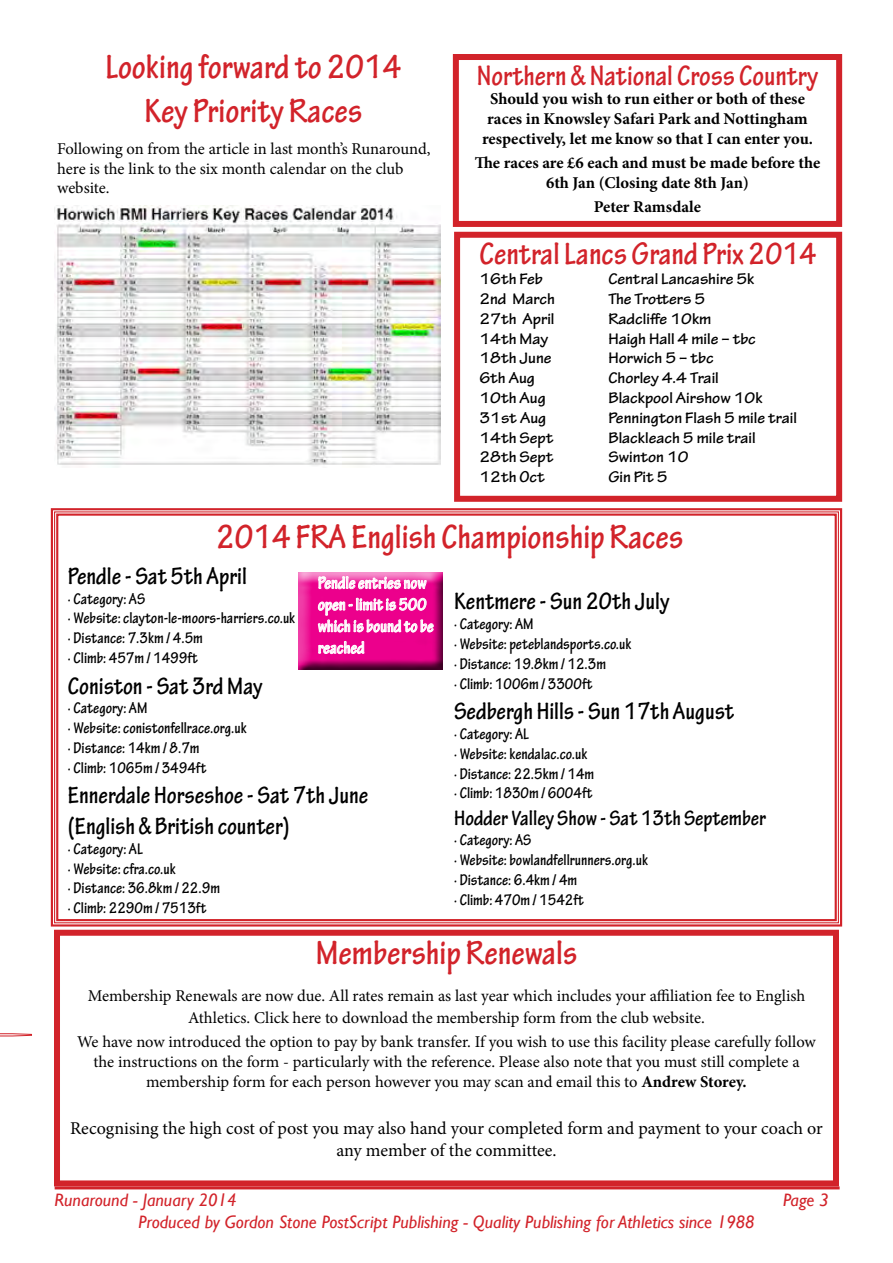
<style>
.page{position:relative;width:893px;height:1263px;background:#fff}
.page>*{position:absolute;margin:0;border:0;box-sizing:border-box;transform-origin:0 0}
.t1{font:700 condensed 36px/43.2px "Tekton Pro";color:#d2232a;text-align:center}
.t2{font:700 condensed 33px "Tekton Pro";color:#d2232a}
.t3{font:700 condensed 30px "Tekton Pro";color:#d2232a}
.t4{font:700 condensed 25.5px/30.6px "Tekton Pro";color:#000}
.t5{font:700 condensed 22.5px "Tekton Pro";color:#000}
.t6{font:italic 18px "Gill Sans";color:#d2232a}
.t7{font:18px/21.6px "Minion Pro";letter-spacing:-.005em;color:#000;text-align:center}
.t8{font:700 condensed 18px/21.6px "Tekton Pro";color:#fff}
.t9{font:16.5px/19.8px "Minion Pro";letter-spacing:-.005em;color:#000;text-align:center}
.t10{font:700 condensed 16.5px/19.8px "Tekton Pro";color:#000}
.t11{font:700 16.5px "Tekton Pro";color:#000}
.t12{font:700 16.5px/19.8px "Minion Pro";color:#000;text-align:center}
.s1{font-weight:700}
</style>
<div class="page">
<hr style="left:55px;top:1186px;width:785px;height:3px;background:#d2232a">
<svg style="left:50px;top:508px;width:793px;height:419px"></svg>
<div style="left:56px;top:513px;width:781px;height:408px;border:2px solid #d2232a"></div>
<div style="left:54px;top:930px;width:785px;height:256px;border:6px solid #d2232a"></div>
<img style="left:54px;top:206px;width:386px;height:260px">
<div style="left:453px;top:54px;width:389px;height:173px;border:6px solid #d2232a"></div>
<div style="left:454px;top:232px;width:388px;height:270px;border:6px solid #d2232a"></div>
<div style="left:288px;top:571px;width:161px;height:101px;background:#fff"></div>
<div style="left:293px;top:571px;width:162px;height:101px;background:#000;opacity:.75"></div>
<svg style="left:0;top:1033px;width:32px;height:4px"></svg>
<h1 class="t1" style="left:105px;top:46px;width:297px">Looking forward to 2014<br>Key Priority Races</h1>
<p class="t9" style="left:57px;top:139px;width:375px;text-align:left">Following on from the article in last month’s Runaround, here is the link to the six month calendar on the club website.</p>
<h3 class="t3" style="left:477px;top:58px;width:343px">Northern &amp; National Cross Country</h3>
<p class="t12" style="left:482px;top:89px;width:332px">Should you wish to run either or both of these races in Knowsley Safari Park and Nottingham respectively, let me know so that I can enter you.</p>
<p class="t12" style="left:475px;top:153px;width:347px">The races are £6 each and must be made before the<br>6th Jan (Closing date 8th Jan)</p>
<p class="t12" style="left:594px;top:197px;width:109px">Peter Ramsdale</p>
<h2 class="t2" style="left:480px;top:235px;width:339px">Central Lancs Grand Prix 2014</h2>
<p class="t11" style="left:479px;top:269px;width:65px">16th Feb</p>
<p class="t11" style="left:608px;top:269px;width:148px">Central Lancashire 5k</p>
<p class="t11" style="left:479px;top:289px;width:77px">2nd March</p>
<p class="t11" style="left:608px;top:289px;width:98px">The Trotters 5</p>
<p class="t11" style="left:479px;top:309px;width:77px">27th April</p>
<p class="t11" style="left:608px;top:309px;width:105px">Radcliffe 10km</p>
<p class="t11" style="left:479px;top:329px;width:71px">14th May</p>
<p class="t11" style="left:608px;top:329px;width:149px">Haigh Hall 4 mile – tbc</p>
<p class="t11" style="left:479px;top:349px;width:74px">18th June</p>
<p class="t11" style="left:608px;top:349px;width:107px">Horwich 5 – tbc</p>
<p class="t11" style="left:479px;top:368px;width:57px">6th Aug</p>
<p class="t11" style="left:608px;top:368px;width:112px">Chorley 4.4 Trail</p>
<p class="t11" style="left:479px;top:388px;width:68px">10th Aug</p>
<p class="t11" style="left:608px;top:388px;width:156px">Blackpool Airshow 10k</p>
<p class="t11" style="left:479px;top:408px;width:68px">31st Aug</p>
<p class="t11" style="left:608px;top:408px;width:190px">Pennington Flash 5 mile trail</p>
<p class="t11" style="left:479px;top:428px;width:76px">14th Sept</p>
<p class="t11" style="left:608px;top:428px;width:149px">Blackleach 5 mile trail</p>
<p class="t11" style="left:479px;top:448px;width:76px">28th Sept</p>
<p class="t11" style="left:608px;top:448px;width:82px">Swinton 10</p>
<p class="t11" style="left:479px;top:467px;width:67px">12th Oct</p>
<p class="t11" style="left:608px;top:467px;width:61px">Gin Pit 5</p>
<h1 class="t1" style="left:216px;top:515px;width:468px">2014 FRA English Championship Races</h1>
<h3 class="t4" style="left:68px;top:561px;width:180px">Pendle - Sat 5th April</h3>
<p class="t10" style="left:68px;top:589px;width:229px">· Category: AS<br>· Website: clayton-le-moors-harriers.co.uk · Distance: 7.3km / 4.5m<br>· Climb: 457m / 1499ft</p>
<h3 class="t4" style="left:68px;top:671px;width:196px">Coniston - Sat 3rd May</h3>
<p class="t10" style="left:68px;top:699px;width:180px">· Category: AM<br>· Website: conistonfellrace.org.uk · Distance: 14km / 8.7m<br>· Climb: 1065m / 3494ft</p>
<h3 class="t4" style="left:68px;top:781px;width:302px">Ennerdale Horseshoe - Sat 7th June (English &amp; British counter)</h3>
<p class="t10" style="left:68px;top:839px;width:154px">· Category: AL<br>· Website: cfra.co.uk<br>· Distance: 36.8km / 22.9m · Climb: 2290m / 7513ft</p>
<p class="t8" style="left:318px;top:572px;width:117px">Pendle entries now open - limit is 500 which is bound to be reached</p>
<h3 class="t4" style="left:454px;top:587px;width:217px">Kentmere - Sun 20th July</h3>
<p class="t10" style="left:454px;top:614px;width:179px">· Category: AM<br>· Website: peteblandsports.co.uk · Distance: 19.8km / 12.3m<br>· Climb: 1006m / 3300ft</p>
<h3 class="t4" style="left:454px;top:696px;width:282px">Sedbergh Hills - Sun 17th August</h3>
<p class="t10" style="left:454px;top:724px;width:142px">· Category: AL<br>· Website: kendalac.co.uk · Distance: 22.5km / 14m · Climb: 1830m / 6004ft</p>
<h3 class="t5" style="left:454px;top:805px;width:314px">Hodder Valley Show - Sat 13th September</h3>
<p class="t10" style="left:454px;top:830px;width:195px">· Category: AS<br>· Website: bowlandfellrunners.org.uk · Distance: 6.4km / 4m<br>· Climb: 470m / 1542ft</p>
<h1 class="t1" style="left:316px;top:932px;width:263px">Membership Renewals</h1>
<p class="t9" style="left:88px;top:985px;width:719px;line-height:21.6px">Membership Renewals are now due. All rates remain as last year which includes your affiliation fee to English<br>Athletics. Click here to download the membership form from the club website.</p>
<p class="t9" style="left:77px;top:1032px;width:740px">We have now introduced the option to pay by bank transfer. If you wish to use this facility please carefully follow the instructions on the form - particularly with the reference. Please also note that you must still complete a membership form for each person however you may scan and email this to <span class="s1">Andrew Storey.</span></p>
<p class="t7" style="left:70px;top:1117px;width:754px">Recognising the high cost of post you may also hand your completed form and payment to your coach or any member of the committee.</p>
<p class="t6" style="left:55px;top:1190px;width:183px">Runaround - January 2014</p>
<p class="t6" style="left:783px;top:1190px;width:47px">Page 3</p>
<p class="t6" style="left:138px;top:1211px;width:618px">Produced by Gordon Stone PostScript Publishing - Quality Publishing for Athletics since 1988</p>
</div>
